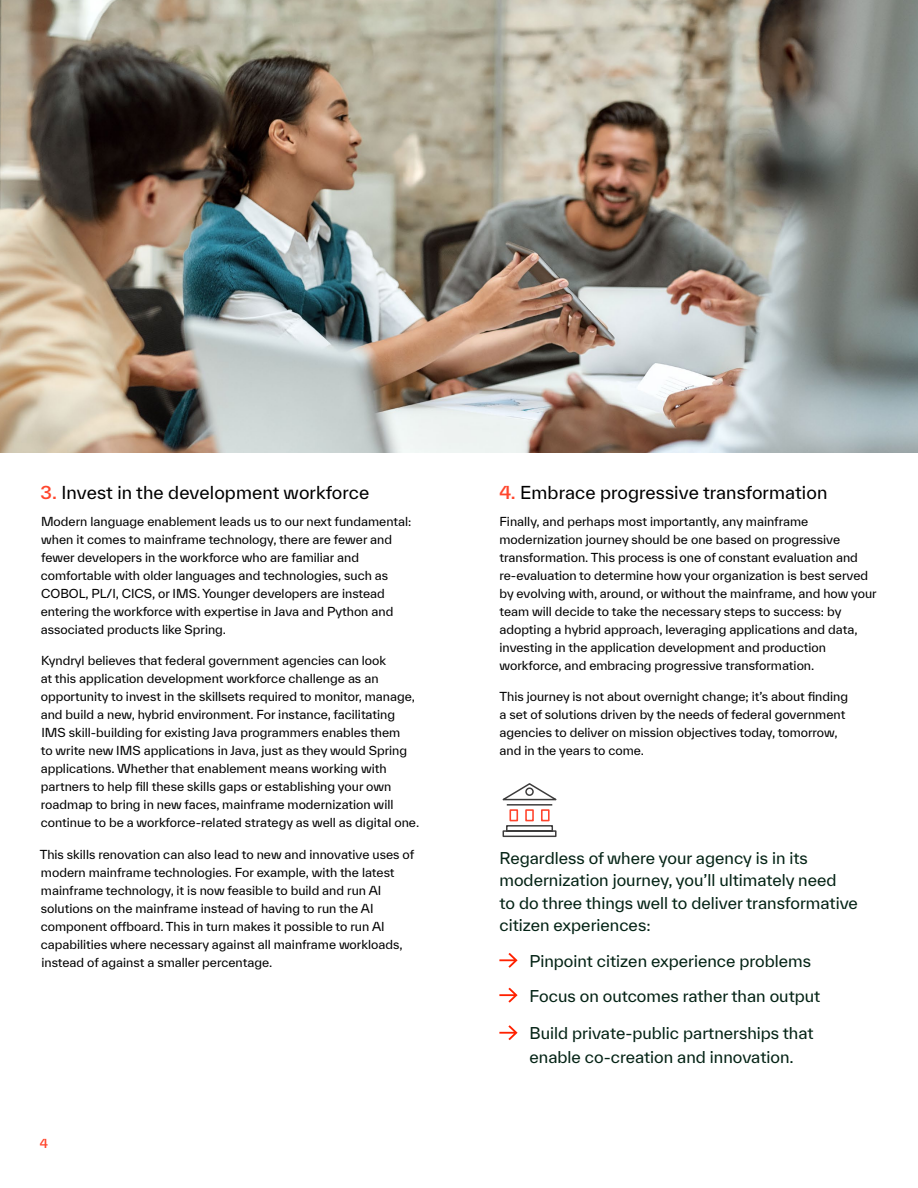
<style>
.page{position:relative;width:918px;height:1188px;background:#fff}
.page>*{position:absolute;margin:0;border:0;box-sizing:border-box;transform-origin:0 0}
.t1{font:17.25px "TWK Everett";letter-spacing:.005em;color:#000}
.t2{font:15.75px/22.5px "TWK Everett";color:#042315}
.t3{font:12px/18px "TWK Everett";color:#000}
.t4{font:500 12px "TWK Everett";color:#ff462d}
.s1{font-weight:500;color:#ff462d}
</style>
<div class="page">
<img style="left:0;top:0;width:918px;height:453px">
<svg style="left:499px;top:1025px;width:19px;height:15px"></svg>
<svg style="left:499px;top:988px;width:19px;height:15px"></svg>
<svg style="left:499px;top:953px;width:19px;height:15px"></svg>
<svg style="left:502px;top:783px;width:55px;height:55px"></svg>
<h1 class="t1" style="left:41px;top:481px;width:330px"><span class="s1">3.</span> Invest in the development workforce</h1>
<p class="t3" style="left:41px;top:512px;width:372px">Modern language enablement leads us to our next fundamental: when it comes to mainframe technology, there are fewer and fewer developers in the workforce who are familiar and comfortable with older languages and technologies, such as COBOL, PL/I, CICS, or IMS. Younger developers are instead entering the workforce with expertise in Java and Python and associated products like Spring.</p>
<p class="t3" style="left:41px;top:651px;width:380px">Kyndryl believes that federal government agencies can look<br>at this application development workforce challenge as an opportunity to invest in the skillsets required to monitor, manage, and build a new, hybrid environment. For instance, facilitating IMS skill-building for existing Java programmers enables them<br>to write new IMS applications in Java, just as they would Spring applications. Whether that enablement means working with partners to help fill these skills gaps or establishing your own roadmap to bring in new faces, mainframe modernization will continue to be a workforce-related strategy as well as digital one.</p>
<p class="t3" style="left:40px;top:845px;width:376px">This skills renovation can also lead to new and innovative uses of modern mainframe technologies. For example, with the latest mainframe technology, it is now feasible to build and run AI solutions on the mainframe instead of having to run the AI component offboard. This in turn makes it possible to run AI capabilities where necessary against all mainframe workloads, instead of against a smaller percentage.</p>
<p class="t4" style="left:40px;top:1135px;width:10px">4</p>
<h1 class="t1" style="left:500px;top:481px;width:329px"><span class="s1">4.</span> Embrace progressive transformation</h1>
<p class="t3" style="left:500px;top:512px;width:379px">Finally, and perhaps most importantly, any mainframe modernization journey should be one based on progressive transformation. This process is one of constant evaluation and re-evaluation to determine how your organization is best served by evolving with, around, or without the mainframe, and how your team will decide to take the necessary steps to success: by adopting a hybrid approach, leveraging applications and data, investing in the application development and production workforce, and embracing progressive transformation.</p>
<p class="t3" style="left:500px;top:687px;width:350px">This journey is not about overnight change; it’s about finding a set of solutions driven by the needs of federal government agencies to deliver on mission objectives today, tomorrow, and in the years to come.</p>
<h2 class="t2" style="left:500px;top:847px;width:360px">Regardless of where your agency is in its modernization journey, you’ll ultimately need<br>to do three things well to deliver transformative citizen experiences:</h2>
<h2 class="t2" style="left:530px;top:949px;width:283px">Pinpoint citizen experience problems</h2>
<h2 class="t2" style="left:530px;top:985px;width:292px">Focus on outcomes rather than output</h2>
<h2 class="t2" style="left:530px;top:1021px;width:286px;line-height:24px">Build private-public partnerships that enable co-creation and innovation.</h2>
</div>
